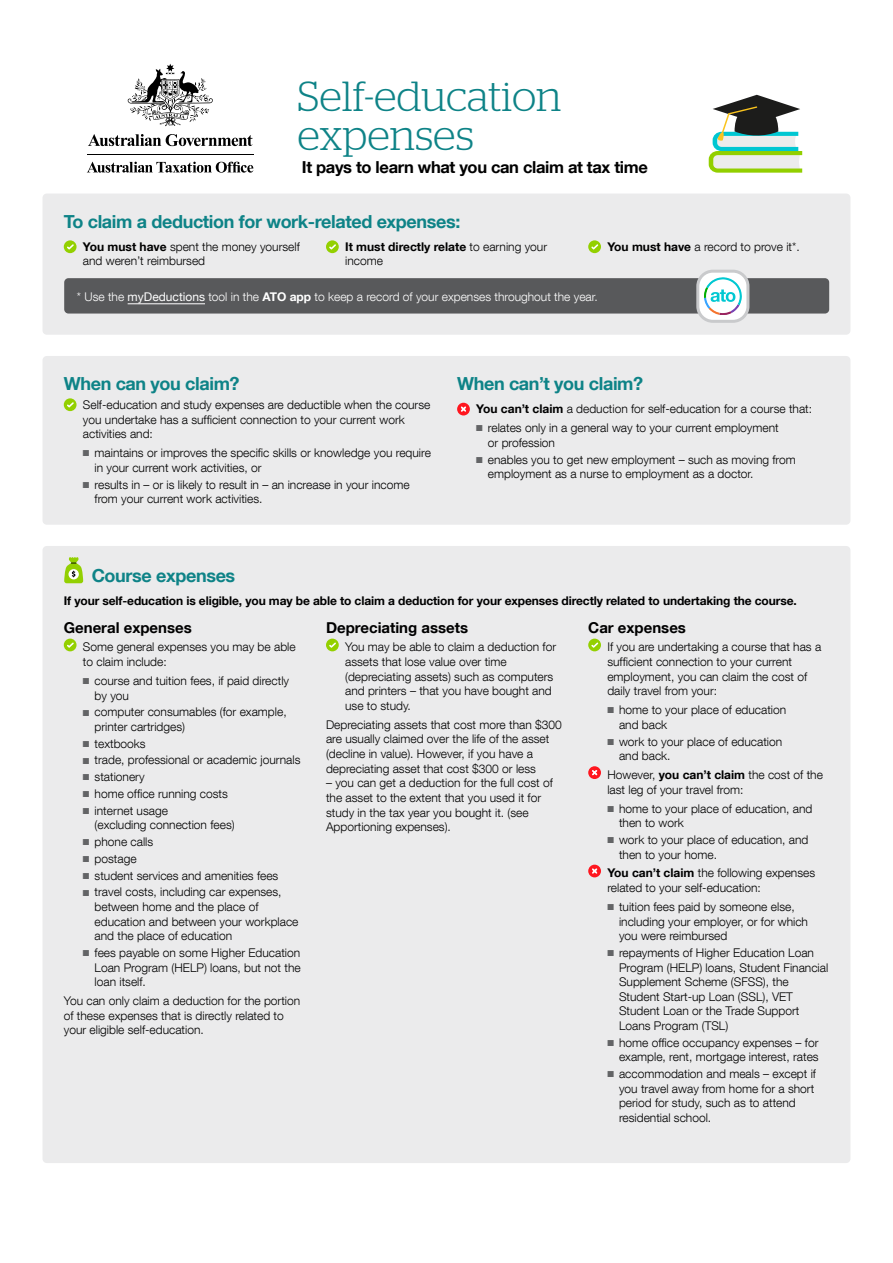
<style>
.page{position:relative;width:893px;height:1263px;background:#fff}
.page>*{position:absolute;margin:0;border:0;box-sizing:border-box;transform-origin:0 0}
.t1{font:300 42px/39px "Stag";color:#0e8387}
.t2{font:700 18px "Helvetica Neue LT Com";letter-spacing:-.02em;color:#0e8387}
.t3{font:700 16.5px "Helvetica Neue LT Com";letter-spacing:-.02em;color:#000}
.t4{font:700 15px "Helvetica Neue LT Com";color:#000}
.t5{font:300 12px/14.7px "Helvetica Neue LT Com";color:#000}
.t6{font:700 12px/14.7px "Helvetica Neue LT Com";letter-spacing:-.01em;color:#000}
.t7{font:300 12px "Helvetica Neue LT Com";color:#fff}
.s1{font-weight:700}
.s2{font-weight:300}
.s3{font-weight:400}
.s4{color:#636466}
</style>
<div class="page">
<svg style="left:88px;top:134px;width:164px;height:12px"></svg>
<svg style="left:128px;top:64px;width:85px;height:62px"></svg>
<hr style="left:87px;top:154px;width:166px;height:1px;background:#000">
<svg style="left:87px;top:162px;width:166px;height:11px"></svg>
<div style="left:43px;top:356px;width:807px;height:169px;background:#ebebec;border-radius:4px"></div>
<svg style="left:64px;top:398px;width:13px;height:13px"></svg>
<svg style="left:67px;top:402px;width:7px;height:5px"></svg>
<div style="left:457px;top:403px;width:13px;height:12px;background:#ff161f;border-radius:50%"></div>
<svg style="left:461px;top:406px;width:5px;height:6px"></svg>
<div style="left:43px;top:546px;width:807px;height:617px;background:#ebebec;border-radius:4px"></div>
<div style="left:64px;top:639px;width:13px;height:12px;background:#93d000;border-radius:50%"></div>
<svg style="left:67px;top:642px;width:7px;height:6px"></svg>
<div style="left:326px;top:639px;width:13px;height:12px;background:#93d000;border-radius:50%"></div>
<svg style="left:329px;top:642px;width:7px;height:6px"></svg>
<div style="left:588px;top:639px;width:13px;height:12px;background:#93d000;border-radius:50%"></div>
<svg style="left:591px;top:642px;width:7px;height:6px"></svg>
<svg style="left:588px;top:766px;width:13px;height:13px"></svg>
<svg style="left:592px;top:770px;width:5px;height:5px"></svg>
<div style="left:588px;top:865px;width:13px;height:12px;background:#ff161f;border-radius:50%"></div>
<svg style="left:592px;top:868px;width:5px;height:6px"></svg>
<div style="left:43px;top:194px;width:807px;height:141px;background:#ebebec;border-radius:4px"></div>
<svg style="left:64px;top:240px;width:13px;height:13px"></svg>
<svg style="left:67px;top:244px;width:7px;height:5px"></svg>
<svg style="left:326px;top:240px;width:13px;height:13px"></svg>
<svg style="left:329px;top:244px;width:7px;height:5px"></svg>
<svg style="left:588px;top:240px;width:13px;height:13px"></svg>
<svg style="left:591px;top:244px;width:7px;height:5px"></svg>
<div style="left:64px;top:278px;width:765px;height:36px;background:#58595b;border-radius:4px"></div>
<hr style="left:128px;top:303px;width:77px;height:1px;background:#fff">
<div style="left:698px;top:271px;width:50px;height:50px;background:#fff;border-radius:15px"></div>
<svg style="left:704px;top:278px;width:37px;height:37px"></svg>
<div style="left:696px;top:270px;width:53px;height:53px;border:3px solid #c9cacc;border-radius:15px"></div>
<svg style="left:709px;top:95px;width:93px;height:78px"></svg>
<svg style="left:64px;top:557px;width:19px;height:26px"></svg>
<p class="t1" style="left:298px;top:76px;width:265px">Self-education expenses</p>
<p class="t3" style="left:302px;top:156px;width:347px">It pays to learn what you can claim at tax time</p>
<p class="t2" style="left:64px;top:210px;width:398px">To claim a deduction for work-related expenses:</p>
<p class="t5" style="left:83px;top:239px;width:218px"><span class="s1">You must have</span> spent the money yourself and weren’t reimbursed</p>
<p class="t6" style="left:345px;top:239px;width:203px">It must directly relate <span class="s2">to earning your income</span></p>
<p class="t5" style="left:607px;top:239px;width:194px"><span class="s1">You must have</span> a record to prove it*.</p>
<p class="t7" style="left:77px;top:289px;width:522px">* Use the <span class="s3">myDeductions</span> tool in the <span class="s1">ATO app</span> to keep a record of your expenses throughout the year.</p>
<p class="t2" style="left:64px;top:372px;width:177px">When can you claim?</p>
<p class="t5" style="left:83px;top:397px;width:349px">Self-education and study expenses are deductible when the course you undertake has a sufficient connection to your current work activities and:</p>
<p class="t5" style="left:95px;top:445px;width:338px;text-indent:-12px"><span class="s4">■</span> maintains or improves the specific skills or knowledge you require in your current work activities, or</p>
<p class="t5" style="left:95px;top:477px;width:316px;text-indent:-12px"><span class="s4">■</span> results in – or is likely to result in – an increase in your income from your current work activities.</p>
<p class="t2" style="left:457px;top:372px;width:188px">When can’t you claim?</p>
<p class="t5" style="left:476px;top:401px;width:337px"><span class="s1">You can’t claim</span> a deduction for self-education for a course that:</p>
<p class="t5" style="left:488px;top:420px;width:292px;text-indent:-12px"><span class="s4">■</span> relates only in a general way to your current employment or profession</p>
<p class="t5" style="left:488px;top:452px;width:309px;text-indent:-12px"><span class="s4">■</span> enables you to get new employment – such as moving from employment as a nurse to employment as a doctor.</p>
<p class="t2" style="left:92px;top:564px;width:145px">Course expenses</p>
<p class="t6" style="left:64px;top:593px;width:735px">If your self-education is eligible, you may be able to claim a deduction for your expenses directly related to undertaking the course.</p>
<p class="t4" style="left:64px;top:618px;width:130px">General expenses</p>
<p class="t5" style="left:83px;top:639px;width:214px">Some general expenses you may be able to claim include:</p>
<p class="t5" style="left:95px;top:673px;width:196px;text-indent:-12px"><span class="s4">■</span> course and tuition fees, if paid directly by you</p>
<p class="t5" style="left:95px;top:704px;width:194px;text-indent:-12px"><span class="s4">■</span> computer consumables (for example, printer cartridges)</p>
<p class="t5" style="left:83px;top:736px;width:64px"><span class="s4">■</span> textbooks</p>
<p class="t5" style="left:83px;top:752px;width:219px"><span class="s4">■</span> trade, professional or academic journals</p>
<p class="t5" style="left:83px;top:769px;width:63px"><span class="s4">■</span> stationery</p>
<p class="t5" style="left:83px;top:786px;width:147px"><span class="s4">■</span> home office running costs</p>
<p class="t5" style="left:95px;top:803px;width:142px;text-indent:-12px"><span class="s4">■</span> internet usage<br>(excluding connection fees)</p>
<p class="t5" style="left:83px;top:834px;width:72px"><span class="s4">■</span> phone calls</p>
<p class="t5" style="left:83px;top:851px;width:55px"><span class="s4">■</span> postage</p>
<p class="t5" style="left:83px;top:868px;width:197px"><span class="s4">■</span> student services and amenities fees</p>
<p class="t5" style="left:95px;top:884px;width:205px;text-indent:-12px"><span class="s4">■</span> travel costs, including car expenses, between home and the place of education and between your workplace and the place of education</p>
<p class="t5" style="left:95px;top:945px;width:208px;text-align:justify;text-indent:-12px"><span class="s4">■</span> fees payable on some Higher Education Loan Program (HELP) loans, but not the loan itself.</p>
<p class="t5" style="left:64px;top:993px;width:238px">You can only claim a deduction for the portion of these expenses that is directly related to your eligible self-education.</p>
<p class="t4" style="left:588px;top:618px;width:99px">Car expenses</p>
<p class="t5" style="left:607px;top:639px;width:215px">If you are undertaking a course that has a sufficient connection to your current employment, you can claim the cost of daily travel from your:</p>
<p class="t5" style="left:619px;top:702px;width:169px;text-indent:-12px"><span class="s4">■</span> home to your place of education and back</p>
<p class="t5" style="left:619px;top:734px;width:165px;text-indent:-12px"><span class="s4">■</span> work to your place of education and back.</p>
<p class="t5" style="left:607px;top:767px;width:217px">However, <span class="s1">you can’t claim</span> the cost of the last leg of your travel from:</p>
<p class="t5" style="left:619px;top:801px;width:195px;text-indent:-12px"><span class="s4">■</span> home to your place of education, and then to work</p>
<p class="t5" style="left:619px;top:832px;width:191px;text-indent:-12px"><span class="s4">■</span> work to your place of education, and then to your home.</p>
<p class="t5" style="left:607px;top:865px;width:209px"><span class="s1">You can’t claim</span> the following expenses related to your self-education:</p>
<p class="t5" style="left:619px;top:899px;width:190px;text-indent:-12px"><span class="s4">■</span> tuition fees paid by someone else, including your employer, or for which you were reimbursed</p>
<p class="t5" style="left:619px;top:945px;width:211px;text-indent:-12px"><span class="s4">■</span> repayments of Higher Education Loan<br>Program (HELP) loans, Student Financial<br>Supplement Scheme (SFSS), the<br>Student Start-up Loan (SSL), VET<br>Student Loan or the Trade Support<br>Loans Program (TSL)</p>
<p class="t5" style="left:607px;top:1035px;width:213px;text-align:right"><span class="s4">■</span> home office occupancy expenses – for example, rent, mortgage interest, rates</p>
<p class="t5" style="left:619px;top:1066px;width:198px;text-indent:-12px"><span class="s4">■</span> accommodation and meals – except if you travel away from home for a short period for study, such as to attend residential school.</p>
<p class="t4" style="left:326px;top:618px;width:144px">Depreciating assets</p>
<p class="t5" style="left:345px;top:639px;width:212px">You may be able to claim a deduction for assets that lose value over time (depreciating assets) such as computers and printers – that you have bought and use to study.</p>
<p class="t5" style="left:326px;top:717px;width:237px">Depreciating assets that cost more than $300 are usually claimed over the life of the asset (decline in value). However, if you have a depreciating asset that cost $300 or less</p>
<p class="t5" style="left:326px;top:775px;width:228px">– you can get a deduction for the full cost of the asset to the extent that you used it for study in the tax year you bought it. (see Apportioning expenses).</p>
</div>
